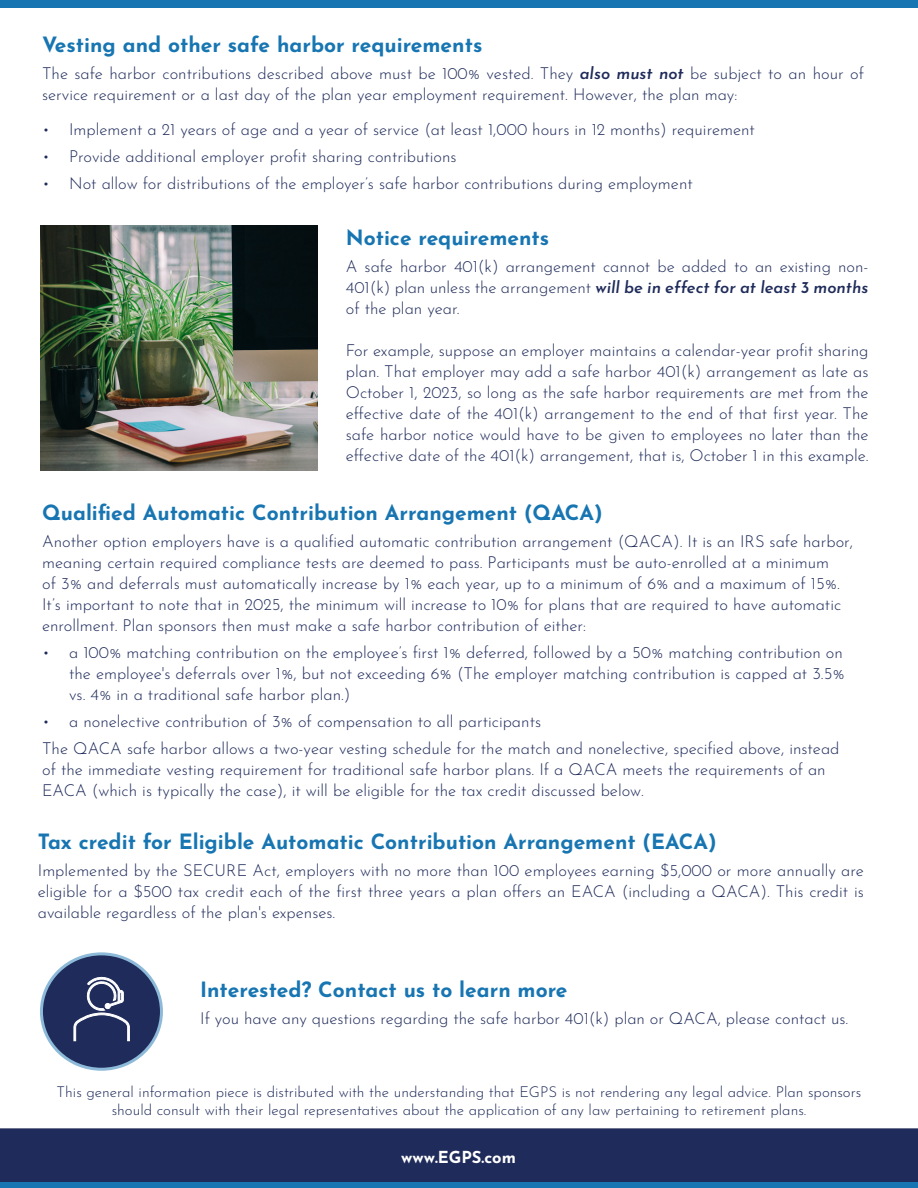
<style>
.page{position:relative;width:918px;height:1188px;background:#fff}
.page>*{position:absolute;margin:0;border:0;box-sizing:border-box;transform-origin:0 0}
.t1{font:700 21px "Josefin Sans";color:#1775b2}
.t2{font:300 16.5px/21px "Josefin Sans";color:#1f2b5a;text-align:justify}
.Body_Text{font:300 16.5px/21px "Josefin Sans";color:#1e2a5a}
.t3{font:700 16.5px "Josefin Sans";color:#fff}
.t4{font:300 15px/18px "Josefin Sans";color:#1f2b5a;text-align:center}
.s1{font-weight:600;font-style:italic}
</style>
<div class="page">
<div style="left:0;top:1128px;width:918px;height:55px;background:#1f2b5a"></div>
<div style="left:0;top:1183px;width:918px;height:5px;background:#1775b2"></div>
<div style="left:0;top:0;width:918px;height:7px;background:#1775b2"></div>
<div style="left:41px;top:954px;width:120px;height:115px;background:#1f2b5a;border-radius:50%"></div>
<div style="left:40px;top:952px;width:123px;height:119px;border:3px solid #8dbad9;border-radius:50%"></div>
<svg style="left:73px;top:976px;width:57px;height:66px"></svg>
<img style="left:41px;top:225px;width:276px;height:246px">
<p class="t1" style="left:42px;top:29px;width:442px">Vesting and other safe harbor requirements</p>
<p class="t2" style="left:42px;top:62px;width:823px">The safe harbor contributions described above must be 100% vested. They <span class="s1">also must not</span> be subject to an hour of service requirement or a last day of the plan year employment requirement. However, the plan may:</p>
<p class="t2" style="left:42px;top:117px;width:714px">• Implement a 21 years of age and a year of service (at least 1,000 hours in 12 months) requirement</p>
<p class="t2" style="left:42px;top:144px;width:416px">• Provide additional employer profit sharing contributions</p>
<p class="t2" style="left:42px;top:171px;width:652px">• Not allow for distributions of the employer’s safe harbor contributions during employment</p>
<p class="t1" style="left:346px;top:222px;width:205px">Notice requirements</p>
<p class="t2" style="left:346px;top:255px;width:524px">A safe harbor 401(k) arrangement cannot be added to an existing non-401(k) plan unless the arrangement <span class="s1">will be in effect for at least 3 months </span>of the plan year.</p>
<p class="t2" style="left:346px;top:339px;width:524px">For example, suppose an employer maintains a calendar-year profit sharing plan. That employer may add a safe harbor 401(k) arrangement as late as October 1, 2023, so long as the safe harbor requirements are met from the effective date of the 401(k) arrangement to the end of that first year. The safe harbor notice would have to be given to employees no later than the effective date of the 401(k) arrangement, that is, October 1 in this example.</p>
<p class="t1" style="left:42px;top:497px;width:562px">Qualified Automatic Contribution Arrangement (QACA)</p>
<p class="Body_Text" style="left:42px;top:530px;width:813px">Another option employers have is a qualified automatic contribution arrangement (QACA). It is an IRS safe harbor, meaning certain required compliance tests are deemed to pass. Participants must be auto-enrolled at a minimum<br>of 3% and deferrals must automatically increase by 1% each year, up to a minimum of 6% and a maximum of 15%.<br>It’s important to note that in 2025, the minimum will increase to 10% for plans that are required to have automatic enrollment. Plan sponsors then must make a safe harbor contribution of either:</p>
<p class="Body_Text" style="left:69px;top:641px;width:777px;text-align:justify;text-indent:-27px">• a 100% matching contribution on the employee’s first 1% deferred, followed by a 50% matching contribution on the employee's deferrals over 1%, but not exceeding 6% (The employer matching contribution is capped at 3.5% vs. 4% in a traditional safe harbor plan.)</p>
<p class="Body_Text" style="left:42px;top:710px;width:500px">• a nonelective contribution of 3% of compensation to all participants</p>
<p class="Body_Text" style="left:42px;top:737px;width:799px">The QACA safe harbor allows a two-year vesting schedule for the match and nonelective, specified above, instead of the immediate vesting requirement for traditional safe harbor plans. If a QACA meets the requirements of an<br>EACA (which is typically the case), it will be eligible for the tax credit discussed below.</p>
<p class="t1" style="left:38px;top:826px;width:680px">Tax credit for Eligible Automatic Contribution Arrangement (EACA)</p>
<p class="t2" style="left:38px;top:858px;width:828px">Implemented by the SECURE Act, employers with no more than 100 employees earning $5,000 or more annually are eligible for a $500 tax credit each of the first three years a plan offers an EACA (including a QACA). This credit is available regardless of the plan's expenses.</p>
<p class="t1" style="left:200px;top:974px;width:369px">Interested? Contact us to learn more</p>
<p class="t2" style="left:200px;top:1006px;width:650px">If you have any questions regarding the safe harbor 401(k) plan or QACA, please contact us.</p>
<p class="t4" style="left:57px;top:1082px;width:806px">This general information piece is distributed with the understanding that EGPS is not rendering any legal advice. Plan sponsors should consult with their legal representatives about the application of any law pertaining to retirement plans.</p>
<p class="t3" style="left:401px;top:1144px;width:116px">www.EGPS.com</p>
</div>
